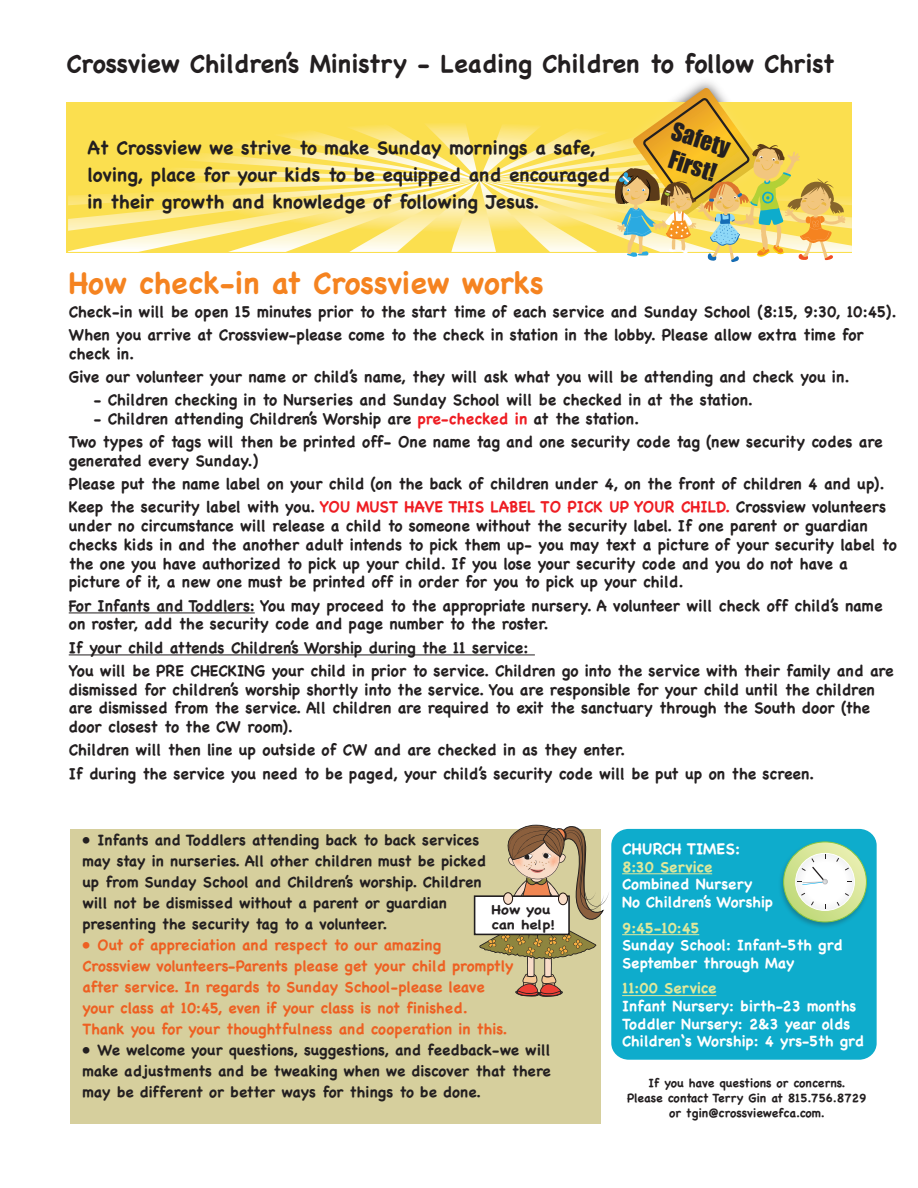
<style>
.page{position:relative;width:918px;height:1188px;background:#fff}
.page>*{position:absolute;margin:0;border:0;box-sizing:border-box;transform-origin:0 0}
.t1{font:700 30px "Chalkboard";color:#f58320}
.t2{font:700 25.05px "Chalkboard";color:#231f20}
.t3{font:23.25px/27.9px "Impact";color:#231f20}
.t4{font:700 18.75px/27px "Chalkboard";color:#231f20}
.t5{font:700 15.75px/23.2px "Chalkboard";color:#231f20}
.t6{font:700 15.6px "Chalkboard";color:#fff}
.t7{font:700 15px/21px "Chalkboard";color:#231f20}
.t8{font:700 15px/21px "Chalkboard";color:#ee6022}
.t9{font:700 14.85px/17.5px "Chalkboard";color:#fff}
.t10{font:700 14.85px "Chalkboard";color:#dfe89b}
.t11{font:700 13.05px/15.8px "Chalkboard";color:#231f20;scale:1.13 1}
.t12{font:700 12px/15px "Chalkboard";color:#231f20;text-align:center}
.s1{color:#ee1d23}
</style>
<div class="page">
<div style="left:70px;top:829px;width:530px;height:295px;background:#d6cf9d"></div>
<svg style="left:68px;top:105px;width:784px;height:147px;background:#fbe576"></svg>
<svg style="left:615px;top:88px;width:231px;height:174px;background:#e5cb6e"></svg>
<div style="left:611px;top:829px;width:266px;height:231px;background:#0eaccc;border-radius:17px"></div>
<hr style="left:622px;top:874px;width:90px;height:1px;background:#dfe89b">
<hr style="left:622px;top:934px;width:77px;height:1px;background:#dfe89b">
<hr style="left:622px;top:995px;width:94px;height:1px;background:#dfe89b">
<img style="left:729px;top:828px;width:148px;height:151px">
<svg style="left:784px;top:842px;width:82px;height:80px"></svg>
<hr style="left:69px;top:613px;width:186px;height:1px;background:#231f20">
<hr style="left:69px;top:655px;width:466px;height:1px;background:#231f20">
<svg style="left:479px;top:824px;width:130px;height:173px"></svg>
<div style="left:474px;top:895px;width:96px;height:40px;background:#fff;border:2px solid #211e20"></div>
<div style="left:504px;top:893px;width:9px;height:11px;background:#f8dcc8;border-radius:50%"></div>
<div style="left:503px;top:892px;width:10px;height:13px;border:1px solid #20140e;border-radius:50%"></div>
<div style="left:558px;top:893px;width:9px;height:12px;background:#f8dcc8;border-radius:50%"></div>
<div style="left:558px;top:893px;width:10px;height:12px;border:1px solid #20140e;border-radius:50%"></div>
<h2 class="t2" style="left:66px;top:48px;width:770px">Crossview Children’s Ministry - Leading Children to follow Christ</h2>
<p class="t4" style="left:87px;top:134px;width:524px">At Crossview we strive to make Sunday mornings a safe, loving, place for your kids to be equipped and encouraged in their growth and knowledge of following Jesus.</p>
<h3 class="t3" style="left:677px;top:116px;width:62px;rotate:18deg">Safety<br>First!</h3>
<h1 class="t1" style="left:69px;top:265px;width:476px">How check-in at Crossview works</h1>
<p class="t5" style="left:69px;top:300px;width:829px">Check-in will be open 15 minutes prior to the start time of each service and Sunday School (8:15, 9:30, 10:45).<br>When you arrive at Crossview-please come to the check in station in the lobby. Please allow extra time for</p>
<p class="t5" style="left:69px;top:342px;width:782px">check in.<br>Give our volunteer your name or child’s name, they will ask what you will be attending and check you in.</p>
<p class="t5" style="left:93px;top:388px;width:661px">- Children checking in to Nurseries and Sunday School will be checked in at the station.</p>
<p class="t5" style="left:69px;top:407px;width:815px;text-indent:25px">- Children attending Children’s Worship are <span class="s1">pre-checked in</span> at the station.<br>Two types of tags will then be printed off- One name tag and one security code tag (new security codes are</p>
<p class="t5" style="left:69px;top:449px;width:819px">generated every Sunday.)<br>Please put the name label on your child (on the back of children under 4, on the front of children 4 and up).<br>Keep the security label with you. <span class="s1">YOU MUST HAVE THIS LABEL TO PICK UP YOUR CHILD.</span> Crossview volunteers</p>
<p class="t5" style="left:69px;top:516px;width:829px;line-height:18.8px">under no circumstance will release a child to someone without the security label. If one parent or guardian checks kids in and the another adult intends to pick them up- you may text a picture of your security label to the one you have authorized to pick up your child. If you lose your security code and you do not have a picture of it, a new one must be printed off in order for you to pick up your child.</p>
<p class="t5" style="left:69px;top:596px;width:815px;line-height:18.8px">For Infants and Toddlers: You may proceed to the appropriate nursery. A volunteer will check off child’s name on roster, add the security code and page number to the roster.</p>
<p class="t5" style="left:69px;top:636px;width:826px">If your child attends Children’s Worship during the 11 service:<br>You will be PRE CHECKING your child in prior to service. Children go into the service with their family and are</p>
<p class="t5" style="left:69px;top:680px;width:807px;line-height:18.8px">dismissed for children’s worship shortly into the service. You are responsible for your child until the children are dismissed from the service. All children are required to exit the sanctuary through the South door (the door closest to the CW room).</p>
<p class="t5" style="left:69px;top:738px;width:747px">Children will then line up outside of CW and are checked in as they enter.<br>If during the service you need to be paged, your child’s security code will be put up on the screen.</p>
<p class="t7" style="left:82px;top:829px;width:405px">• Infants and Toddlers attending back to back services may stay in nurseries. All other children must be picked up from Sunday School and Children’s worship. Children will not be dismissed without a parent or guardian presenting the security tag to a volunteer.</p>
<p class="t8" style="left:82px;top:934px;width:432px">• Out of appreciation and respect to our amazing<br>Crossview volunteers-Parents please get your child promptly after service. In regards to Sunday School-please leave your class at 10:45, even if your class is not finished.<br>Thank you for your thoughtfulness and cooperation in this.</p>
<p class="t7" style="left:82px;top:1039px;width:470px;text-align:justify">• We welcome your questions, suggestions, and feedback-we will make adjustments and be tweaking when we discover that there may be different or better ways for things to be done.</p>
<p class="t11" style="left:492px;top:901px;width:58px">How you can help!</p>
<p class="t6" style="left:622px;top:839px;width:119px">CHURCH TIMES:</p>
<p class="t10" style="left:622px;top:858px;width:92px">8:30 Service</p>
<p class="t9" style="left:622px;top:875px;width:153px">Combined Nursery<br>No Children’s Worship</p>
<p class="t10" style="left:622px;top:919px;width:79px">9:45-10:45</p>
<p class="t9" style="left:622px;top:936px;width:222px">Sunday School: Infant-5th grd<br>September through May</p>
<p class="t10" style="left:622px;top:980px;width:96px">11:00 Service</p>
<p class="t9" style="left:622px;top:997px;width:244px">Infant Nursery: birth-23 months<br>Toddler Nursery: 2&amp;3 year olds<br>Children‘s Worship: 4 yrs-5th grd</p>
<p class="t12" style="left:627px;top:1076px;width:241px">If you have questions or concerns.<br>Please contact Terry Gin at 815.756.8729 or tgin@crossviewefca.com.</p>
</div>
